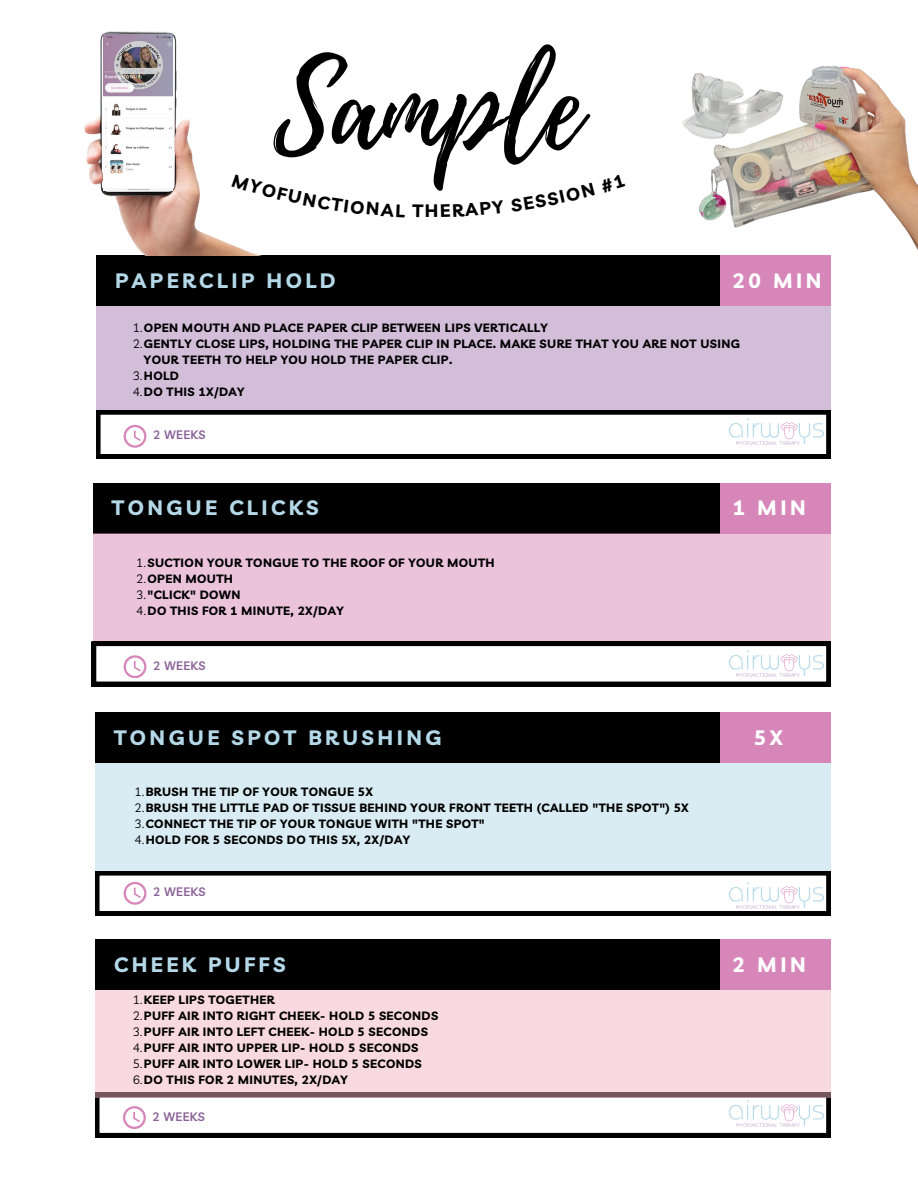
<style>
.page{position:relative;width:918px;height:1188px;background:#fff}
.page>*{position:absolute;margin:0;border:0;box-sizing:border-box;transform-origin:0 0}
.t1{font:116.7px "Playlist Script";color:#000}
.t2{font:700 20.85px "Livvic";letter-spacing:.165em;color:#b4d8e8}
.t3{font:700 20.85px "Livvic";letter-spacing:.165em;color:#fff}
.t4{font:700 18px "Livvic";color:#000}
.t5{font:700 12px/16px "Livvic";letter-spacing:.03em;color:#000}
.t6{font:600 12px "Livvic";letter-spacing:.03em;color:#8b6298}
.s1{font-weight:400}
</style>
<div class="page">
<div style="left:96px;top:306px;width:735px;height:104px;background:#d3beda"></div>
<div style="left:96px;top:256px;width:663px;height:50px;background:#000"></div>
<div style="left:93px;top:483px;width:738px;height:51px;background:#000"></div>
<div style="left:720px;top:483px;width:111px;height:50px;background:#d686b9"></div>
<div style="left:95px;top:713px;width:736px;height:50px;background:#000"></div>
<div style="left:720px;top:713px;width:111px;height:50px;background:#d686b9"></div>
<div style="left:95px;top:939px;width:736px;height:51px;background:#000"></div>
<div style="left:720px;top:939px;width:111px;height:51px;background:#d686b9"></div>
<svg style="left:96px;top:410px;width:735px;height:49px"></svg>
<div style="left:93px;top:533px;width:738px;height:108px;background:#ebc4dc"></div>
<div style="left:95px;top:763px;width:736px;height:108px;background:#daecf3"></div>
<div style="left:95px;top:990px;width:736px;height:108px;background:#f8d9e1"></div>
<svg style="left:92px;top:642px;width:739px;height:44px"></svg>
<svg style="left:95px;top:871px;width:736px;height:45px"></svg>
<svg style="left:95px;top:1093px;width:736px;height:44px"></svg>
<img style="left:728px;top:410px;width:97px;height:49px">
<img style="left:728px;top:641px;width:97px;height:46px">
<img style="left:728px;top:871px;width:97px;height:45px">
<img style="left:728px;top:1092px;width:97px;height:46px">
<img style="left:84px;top:31px;width:174px;height:224px">
<img style="left:103px;top:35px;width:70px;height:155px">
<img style="left:667px;top:66px;width:250px;height:240px">
<svg style="left:232px;top:174px;width:26px;height:43px"></svg>
<p class="t1" style="left:274px;top:25px;width:310px">Sample</p>
<h3 class="t4" style="left:425px;top:199px;width:15px">H</h3>
<p class="t2" style="left:115px;top:267px;width:222px">PAPERCLIP HOLD</p>
<p class="t3" style="left:733px;top:267px;width:90px">20 MIN</p>
<p class="t5" style="left:133px;top:320px;width:417px"><span class="s1">1.</span>OPEN MOUTH AND PLACE PAPER CLIP BETWEEN LIPS VERTICALLY</p>
<h1 class="t5" style="left:144px;top:336px;width:598px;text-indent:-11px"><span class="s1">2.</span>GENTLY CLOSE LIPS, HOLDING THE PAPER CLIP IN PLACE. MAKE SURE THAT YOU ARE NOT USING<br>YOUR TEETH TO HELP YOU HOLD THE PAPER CLIP.</h1>
<h3 class="t5" style="left:133px;top:368px;width:48px"><span class="s1">3.</span>HOLD</h3>
<h2 class="t5" style="left:133px;top:384px;width:113px"><span class="s1">4.</span>DO THIS 1X/DAY</h2>
<p class="t6" style="left:153px;top:427px;width:54px">2 WEEKS</p>
<h4 class="t2" style="left:112px;top:494px;width:208px">TONGUE CLICKS</h4>
<p class="t5" style="left:136px;top:555px;width:360px"><span class="s1">1.</span>SUCTION YOUR TONGUE TO THE ROOF OF YOUR MOUTH</p>
<p class="t5" style="left:136px;top:571px;width:98px"><span class="s1">2.</span>OPEN MOUTH</p>
<p class="t5" style="left:136px;top:587px;width:106px"><span class="s1">3.</span>"CLICK" DOWN</p>
<p class="t5" style="left:136px;top:603px;width:209px"><span class="s1">4.</span>DO THIS FOR 1 MINUTE, 2X/DAY</p>
<p class="t6" style="left:153px;top:658px;width:54px">2 WEEKS</p>
<h2 class="t2" style="left:114px;top:724px;width:329px">TONGUE SPOT BRUSHING</h2>
<p class="t5" style="left:134px;top:784px;width:240px"><span class="s1">1.</span>BRUSH THE TIP OF YOUR TONGUE 5X</p>
<p class="t5" style="left:134px;top:800px;width:556px"><span class="s1">2.</span>BRUSH THE LITTLE PAD OF TISSUE BEHIND YOUR FRONT TEETH (CALLED "THE SPOT") 5X</p>
<h2 class="t5" style="left:134px;top:816px;width:352px"><span class="s1">3.</span>CONNECT THE TIP OF YOUR TONGUE WITH "THE SPOT"</h2>
<p class="t5" style="left:134px;top:832px;width:277px"><span class="s1">4.</span>HOLD FOR 5 SECONDS DO THIS 5X, 2X/DAY</p>
<p class="t6" style="left:153px;top:884px;width:54px">2 WEEKS</p>
<h2 class="t2" style="left:114px;top:951px;width:173px">CHEEK PUFFS</h2>
<p class="t5" style="left:133px;top:991px;width:144px"><span class="s1">1.</span>KEEP LIPS TOGETHER</p>
<p class="t5" style="left:133px;top:1007px;width:307px"><span class="s1">2.</span>PUFF AIR INTO RIGHT CHEEK- HOLD 5 SECONDS</p>
<h4 class="t5" style="left:133px;top:1023px;width:297px"><span class="s1">3.</span>PUFF AIR INTO LEFT CHEEK- HOLD 5 SECONDS</h4>
<h2 class="t5" style="left:133px;top:1039px;width:287px"><span class="s1">4.</span>PUFF AIR INTO UPPER LIP- HOLD 5 SECONDS</h2>
<h2 class="t5" style="left:133px;top:1055px;width:291px"><span class="s1">5.</span>PUFF AIR INTO LOWER LIP- HOLD 5 SECONDS</h2>
<p class="t5" style="left:133px;top:1071px;width:217px"><span class="s1">6.</span>DO THIS FOR 2 MINUTES, 2X/DAY</p>
<p class="t6" style="left:153px;top:1108px;width:54px">2 WEEKS</p>
<p class="t3" style="left:733px;top:494px;width:75px">1 MIN</p>
<h4 class="t3" style="left:754px;top:724px;width:31px">5X</h4>
<h2 class="t3" style="left:733px;top:951px;width:75px">2 MIN</h2>
</div>
